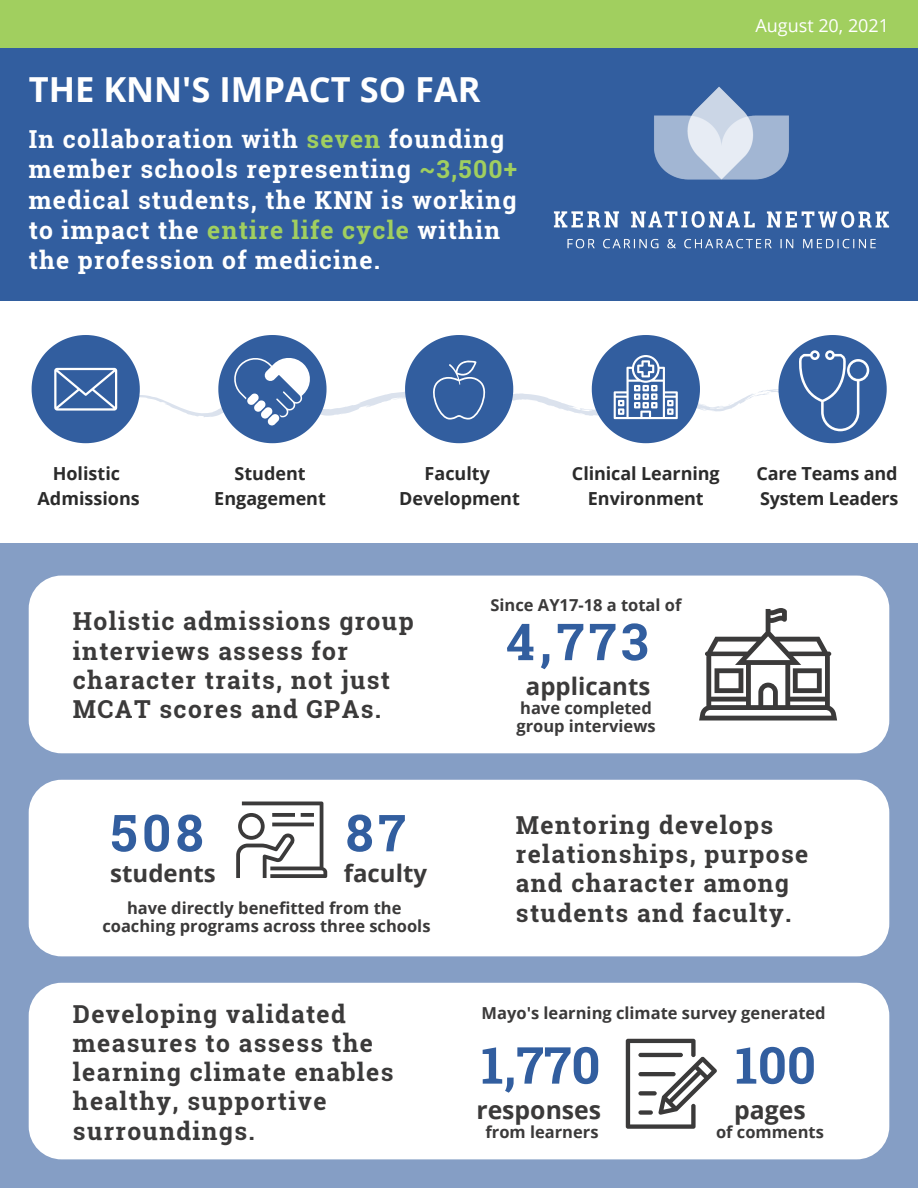
<style>
.page{position:relative;width:918px;height:1188px;background:#fff}
.page>*{position:absolute;margin:0;border:0;box-sizing:border-box;transform-origin:0 0}
.t1{font:700 51px "Roboto Slab";letter-spacing:.09em;color:#325e9f}
.t2{font:700 34.5px "Open Sans";color:#fff}
.t3{font:700 24.75px/29.2px "Roboto Slab";letter-spacing:.055em;color:#3b3a3a}
.t4{font:700 24.75px/30.3px "Roboto Slab";letter-spacing:.05em;color:#fff}
.t5{font:700 24.75px "Open Sans";color:#3b3a3a}
.t6{font:700 24px "Open Sans";color:#3b3a3a}
.t7{font:700 18px/24.8px "Open Sans";color:#2b2b2b;text-align:center}
.t8{font:18px "Open Sans";color:#fff}
.t9{font:700 16.5px "Open Sans";color:#3b3a3a}
.s1{color:#a1cf5f}
</style>
<div class="page">
<div style="left:0;top:0;width:918px;height:301px;background:#325e9f"></div>
<div style="left:0;top:543px;width:918px;height:645px;background:#859ec5"></div>
<div style="left:29px;top:576px;width:860px;height:177px;background:#fff;border-radius:33px"></div>
<div style="left:29px;top:780px;width:860px;height:176px;background:#fff;border-radius:33px"></div>
<div style="left:29px;top:983px;width:860px;height:176px;background:#fff;border-radius:33px"></div>
<svg style="left:236px;top:802px;width:91px;height:76px"></svg>
<svg style="left:32px;top:335px;width:855px;height:108px"></svg>
<svg style="left:626px;top:1039px;width:91px;height:90px"></svg>
<div style="left:638px;top:1091px;width:19px;height:5px;background:#3b3a3a;border-radius:2px"></div>
<hr style="left:638px;top:1072px;width:38px;height:4px;background:#3b3a3a;border-radius:2px">
<hr style="left:638px;top:1053px;width:45px;height:4px;background:#3b3a3a;border-radius:2px">
<div style="left:638px;top:1110px;width:15px;height:5px;background:#3b3a3a;border-radius:2px"></div>
<svg style="left:699px;top:608px;width:138px;height:113px"></svg>
<img style="left:553px;top:86px;width:337px;height:163px">
<div style="left:0;top:0;width:918px;height:47px;background:#a1cf5f"></div>
<p class="t2" style="left:29px;top:65px;width:453px">THE KNN'S IMPACT SO FAR</p>
<p class="t4" style="left:29px;top:123px;width:490px">In collaboration with <span class="s1">seven</span> founding member schools representing <span class="s1">~3,500+ </span>medical students, the KNN is working to impact the <span class="s1">entire life cycle</span> within the profession of medicine.</p>
<p class="t8" style="left:755px;top:13px;width:135px">August 20, 2021</p>
<p class="t7" style="left:53px;top:461px;width:69px">Holistic</p>
<p class="t7" style="left:38px;top:485px;width:104px">Admissions</p>
<p class="t7" style="left:235px;top:461px;width:73px">Student</p>
<p class="t7" style="left:214px;top:485px;width:113px">Engagement</p>
<p class="t7" style="left:425px;top:461px;width:67px">Faculty</p>
<p class="t7" style="left:399px;top:485px;width:122px">Development</p>
<p class="t7" style="left:572px;top:461px;width:149px">Clinical Learning<br>Environment</p>
<p class="t3" style="left:73px;top:606px;width:342px">Holistic admissions group interviews assess for character traits, not just<br>MCAT scores and GPAs.</p>
<p class="t9" style="left:491px;top:593px;width:192px">Since AY17-18 a total of</p>
<p class="t1" style="left:506px;top:607px;width:144px">4,773</p>
<p class="t6" style="left:526px;top:669px;width:126px">applicants</p>
<p class="t9" style="left:520px;top:696px;width:133px">have completed</p>
<p class="t9" style="left:516px;top:714px;width:141px">group interviews</p>
<p class="t7" style="left:757px;top:461px;width:142px">Care Teams and</p>
<p class="t7" style="left:760px;top:485px;width:140px">System Leaders</p>
<p class="t1" style="left:110px;top:798px;width:95px">508</p>
<p class="t6" style="left:110px;top:856px;width:107px">students</p>
<p class="t1" style="left:346px;top:798px;width:61px">87</p>
<p class="t6" style="left:344px;top:856px;width:85px">faculty</p>
<p class="t9" style="left:127px;top:896px;width:276px">have directly benefitted from the</p>
<p class="t9" style="left:102px;top:914px;width:330px">coaching programs across three schools</p>
<p class="t3" style="left:73px;top:998px;width:322px">Developing validated measures to assess the learning climate enables healthy, supportive surroundings.</p>
<p class="t3" style="left:516px;top:810px;width:294px">Mentoring develops relationships, purpose and character among students and faculty.</p>
<p class="t9" style="left:482px;top:1002px;width:346px">Mayo's learning climate survey generated</p>
<p class="t1" style="left:481px;top:1030px;width:121px">1,770</p>
<p class="t5" style="left:476px;top:1092px;width:126px">responses</p>
<p class="t9" style="left:486px;top:1120px;width:115px">from learners</p>
<p class="t1" style="left:735px;top:1030px;width:82px">100</p>
<p class="t5" style="left:734px;top:1092px;width:73px">pages</p>
<p class="t9" style="left:716px;top:1120px;width:109px">of comments</p>
</div>
